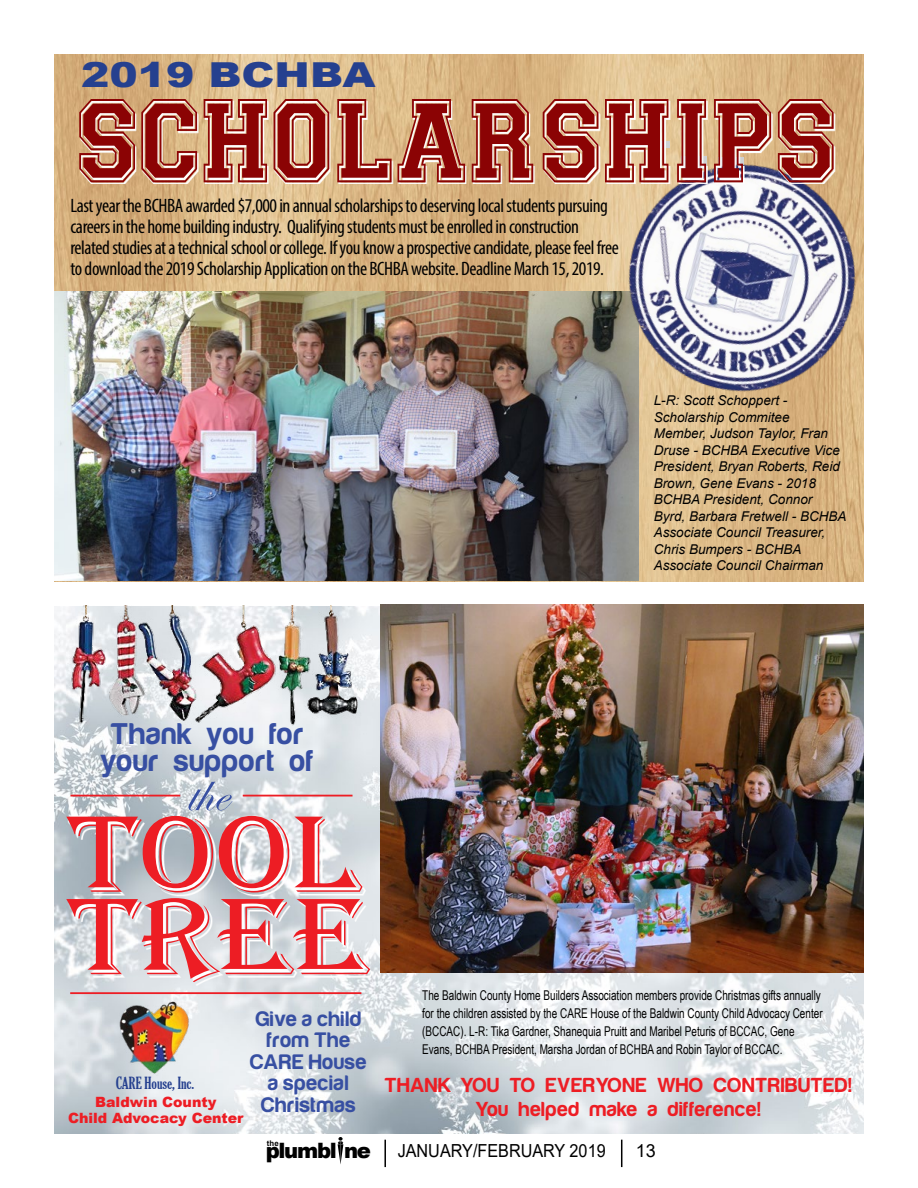
<style>
.page{position:relative;width:918px;height:1188px;background:#fff}
.page>*{position:absolute;margin:0;border:0;box-sizing:border-box;transform-origin:0 0}
.t1{font:119.1px "Varsity";letter-spacing:.02em;color:#8b0304;scale:.88 1}
.t2{font:112.8px/82.5px "Algerian";color:#ed1d24;scale:1.08 1}
.t3{font:56.55px "Edwardian Script ITC";color:#374fa2}
.t4{font:900 34.35px "Arial";color:#25408f;scale:1.24 1}
.t5{font:700 30.75px/27px "Harabara Mais Bold Harabara Mais";color:#374fa2;text-align:center}
.t6{font:700 21.45px/21.5px "Harabara Mais Bold Harabara Mais";color:#374fa2;text-align:center}
.t7{font:900 21.15px "Arial";letter-spacing:-.06em;color:#000}
.t8{font:700 20.85px/23.9px "Harabara Mais Bold Harabara Mais";color:#ed1d24;text-align:center}
.t9{font:condensed 19.5px/21px "Myriad Pro";letter-spacing:-.02em;color:#000}
.t10{font:18px "Arial";color:#000;scale:.9 1}
.t11{font:18px "Arial";color:#000}
.t12{font:extra-condensed 16.05px "Gloucester";color:#25408f}
.t13{font:900 14.1px/15.9px "Arial";color:#ed1d24;text-align:center}
.t14{font:13.5px/18px "Arial Narrow";color:#000;scale:.9 1}
.t15{font:italic 13.5px/16.5px "Arial";color:#000}
.t16{font:700 7.8px "Arial";color:#000}
</style>
<div class="page">
<svg style="left:338px;top:1137px;width:5px;height:27px"></svg>
<hr style="left:384px;top:1140px;width:2px;height:27px;background:#000">
<svg style="left:621px;top:1140px;width:1px;height:27px"></svg>
<img style="left:54px;top:54px;width:810px;height:527px">
<img style="left:54px;top:292px;width:585px;height:288px">
<img style="left:628px;top:162px;width:235px;height:233px">
<svg style="left:80px;top:100px;width:755px;height:84px"></svg>
<img style="left:54px;top:606px;width:810px;height:527px">
<svg style="left:70px;top:820px;width:303px;height:165px"></svg>
<img style="left:119px;top:999px;width:71px;height:77px">
<hr style="left:70px;top:795px;width:110px;height:1px;background:#ed1d24">
<hr style="left:243px;top:795px;width:110px;height:1px;background:#ed1d24">
<hr style="left:70px;top:992px;width:291px;height:2px;background:#ed1d24">
<img style="left:381px;top:605px;width:483px;height:367px">
<img style="left:60px;top:606px;width:314px;height:129px">
<h3 class="t4" style="left:81px;top:49px;width:239px">2019 BCHBA</h3>
<h1 class="t1" style="left:76px;top:67px;width:867px">SCHOLARSHIPS</h1>
<p class="t9" style="left:70px;top:194px;width:550px">Last year the BCHBA awarded $7,000 in annual scholarships to deserving local students pursuing careers in the home building industry. Qualifying students must be enrolled in construction related studies at a technical school or college. If you know a prospective candidate, please feel free to download the 2019 Scholarship Application on the BCHBA website. Deadline March 15, 2019.</p>
<p class="t15" style="left:654px;top:392px;width:194px">L-R: Scott Schoppert -<br>Scholarship Commitee<br>Member, Judson Taylor, Fran<br>Druse - BCHBA Executive Vice<br>President, Bryan Roberts, Reid<br>Brown, Gene Evans - 2018<br>BCHBA President, Connor<br>Byrd, Barbara Fretwell - BCHBA<br>Associate Council Treasurer,<br>Chris Bumpers - BCHBA<br>Associate Council Chairman</p>
<h3 class="t5" style="left:100px;top:720px;width:216px">Thank you for your support of</h3>
<h3 class="t3" style="left:186px;top:762px;width:42px">the</h3>
<h2 class="t2" style="left:69px;top:815px;width:279px">TOOL<br>TREE</h2>
<p class="t6" style="left:250px;top:1008px;width:119px">Give a child from The<br>CARE House a special<br>Christmas</p>
<p class="t12" style="left:116px;top:1074px;width:80px">CARE House, Inc.</p>
<p class="t13" style="left:68px;top:1094px;width:177px">Baldwin County<br>Child Advocacy Center</p>
<p class="t16" style="left:267px;top:1138px;width:13px">the</p>
<p class="t7" style="left:266px;top:1136px;width:107px">plumbl ne</p>
<p class="t14" style="left:422px;top:986px;width:446px">The Baldwin County Home Builders Association members provide Christmas gifts annually for the children assisted by the CARE House of the Baldwin County Child Advocacy Center (BCCAC). L-R: Tika Gardner, Shanequia Pruitt and Maribel Peturis of BCCAC, Gene Evans, BCHBA President, Marsha Jordan of BCHBA and Robin Taylor of BCCAC.</p>
<p class="t8" style="left:384px;top:1073px;width:469px">THANK YOU TO EVERYONE WHO CONTRIBUTED!<br>You helped make a difference!</p>
<p class="t10" style="left:398px;top:1139px;width:233px">JANUARY/FEBRUARY 2019</p>
<p class="t11" style="left:636px;top:1139px;width:22px">13</p>
</div>
